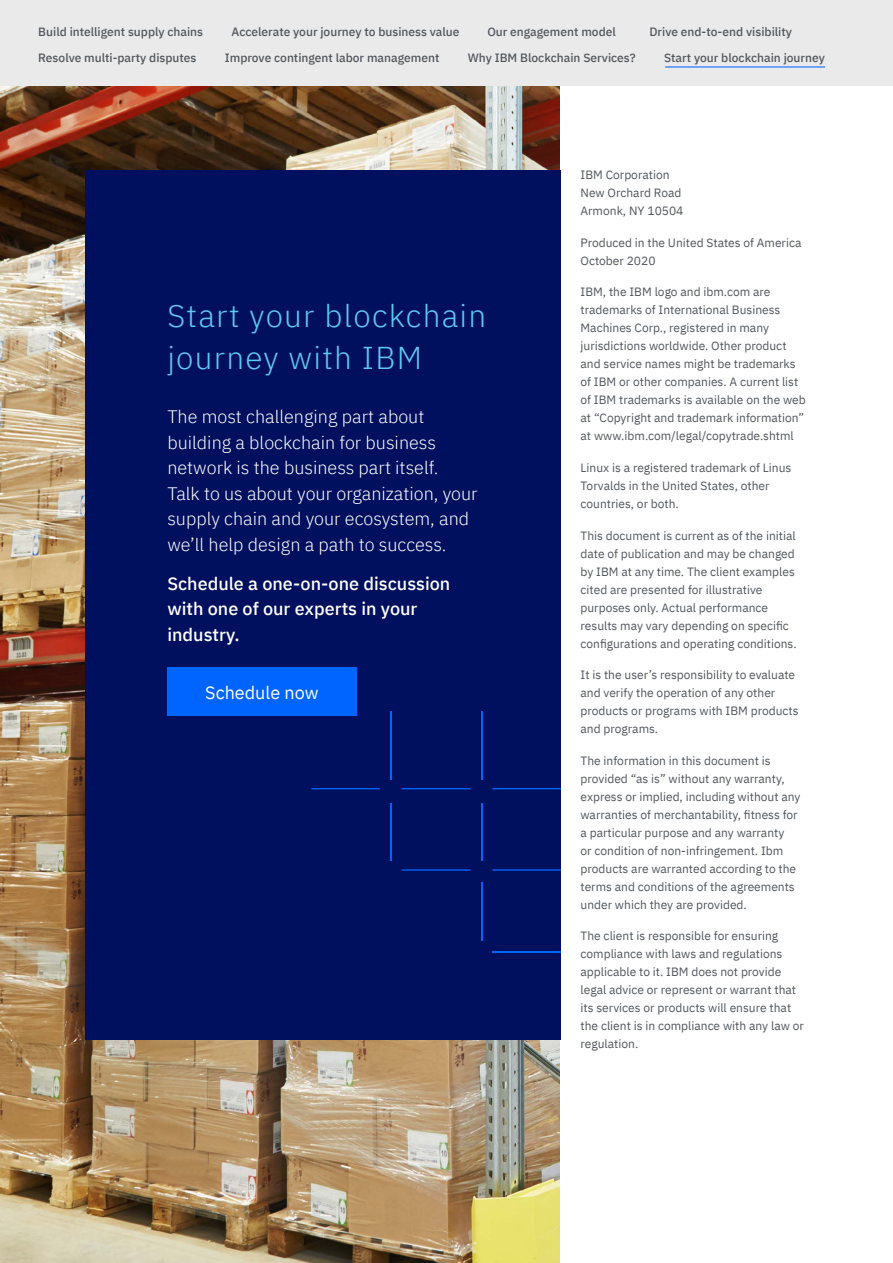
<style>
.page{position:relative;width:893px;height:1263px;background:#fff}
.page>*{position:absolute;margin:0;border:0;box-sizing:border-box;transform-origin:0 0}
.t1{font:300 31.5px/42px "IBM Plex Sans";letter-spacing:.04em;color:#5fc8f1}
.t2{font:300 18px/25.5px "IBM Plex Sans";color:#fff}
.t3{font:500 18px/25.5px "IBM Plex Sans";color:#fff}
.t4{font:18px "IBM Plex Sans";color:#fff}
.t5{font:12px/18px "IBM Plex Sans";color:#51565c}
.t6{font:500 12px "IBM Plex Sans";color:#51565c}
</style>
<div class="page">
<img style="left:0;top:86px;width:560px;height:1177px">
<div style="left:85px;top:170px;width:476px;height:870px;background:#000f5e"></div>
<hr style="left:492px;top:951px;width:68px;height:2px;background:#0064ff">
<hr style="left:311px;top:788px;width:69px;height:1px;background:#0064ff">
<hr style="left:402px;top:869px;width:68px;height:2px;background:#0064ff">
<hr style="left:402px;top:788px;width:68px;height:1px;background:#0064ff">
<hr style="left:492px;top:869px;width:69px;height:2px;background:#0064ff">
<hr style="left:492px;top:788px;width:69px;height:1px;background:#0064ff">
<hr style="left:390px;top:711px;width:1px;height:68px;background:#0064ff">
<hr style="left:481px;top:711px;width:2px;height:68px;background:#0064ff">
<hr style="left:390px;top:804px;width:1px;height:57px;background:#0064ff">
<hr style="left:481px;top:804px;width:2px;height:57px;background:#0064ff">
<hr style="left:481px;top:882px;width:2px;height:59px;background:#0064ff">
<div style="left:0;top:0;width:893px;height:86px;background:#eaeaea"></div>
<div style="left:167px;top:667px;width:189px;height:48px;background:#0064ff"></div>
<hr style="left:665px;top:66px;width:160px;height:2px;background:#0064ff">
<p class="t6" style="left:38px;top:23px;width:166px">Build intelligent supply chains</p>
<p class="t6" style="left:231px;top:23px;width:230px">Accelerate your journey to business value</p>
<p class="t6" style="left:487px;top:23px;width:130px">Our engagement model</p>
<p class="t6" style="left:649px;top:23px;width:144px">Drive end-to-end visibility</p>
<p class="t6" style="left:38px;top:48px;width:160px">Resolve multi-party disputes</p>
<p class="t6" style="left:225px;top:48px;width:216px">Improve contingent labor management</p>
<p class="t6" style="left:468px;top:48px;width:170px">Why IBM Blockchain Services?</p>
<p class="t6" style="left:664px;top:48px;width:162px">Start your blockchain journey</p>
<h1 class="t1" style="left:167px;top:292px;width:320px">Start your blockchain journey with IBM</h1>
<h2 class="t2" style="left:167px;top:403px;width:312px">The most challenging part about building a blockchain for business network is the business part itself.<br>Talk to us about your organization, your supply chain and your ecosystem, and we’ll help design a path to success.</h2>
<h2 class="t3" style="left:167px;top:569px;width:284px">Schedule a one-on-one discussion with one of our experts in your industry.</h2>
<h2 class="t4" style="left:205px;top:678px;width:115px">Schedule now</h2>
<p class="t5" style="left:580px;top:165px;width:104px">IBM Corporation<br>New Orchard Road<br>Armonk, NY 10504</p>
<p class="t5" style="left:580px;top:233px;width:222px">Produced in the United States of America<br>October 2020</p>
<p class="t5" style="left:580px;top:282px;width:227px">IBM, the IBM logo and ibm.com are trademarks of International Business Machines Corp., registered in many jurisdictions worldwide. Other product and service names might be trademarks of IBM or other companies. A current list of IBM trademarks is available on the web at “Copyright and trademark information” at www.ibm.com/legal/copytrade.shtml</p>
<p class="t5" style="left:580px;top:458px;width:212px">Linux is a registered trademark of Linus<br>Torvalds in the United States, other countries, or both.</p>
<p class="t5" style="left:580px;top:525px;width:218px">This document is current as of the initial date of publication and may be changed by IBM at any time. The client examples cited are presented for illustrative purposes only. Actual performance results may vary depending on specific configurations and operating conditions.</p>
<p class="t5" style="left:580px;top:665px;width:220px">It is the user’s responsibility to evaluate and verify the operation of any other products or programs with IBM products and programs.</p>
<p class="t5" style="left:580px;top:750px;width:221px">The information in this document is provided “as is” without any warranty, express or implied, including without any warranties of merchantability, fitness for a particular purpose and any warranty<br>or condition of non-infringement. Ibm products are warranted according to the terms and conditions of the agreements under which they are provided.</p>
<p class="t5" style="left:580px;top:926px;width:225px">The client is responsible for ensuring compliance with laws and regulations applicable to it. IBM does not provide legal advice or represent or warrant that its services or products will ensure that the client is in compliance with any law or regulation.</p>
</div>
